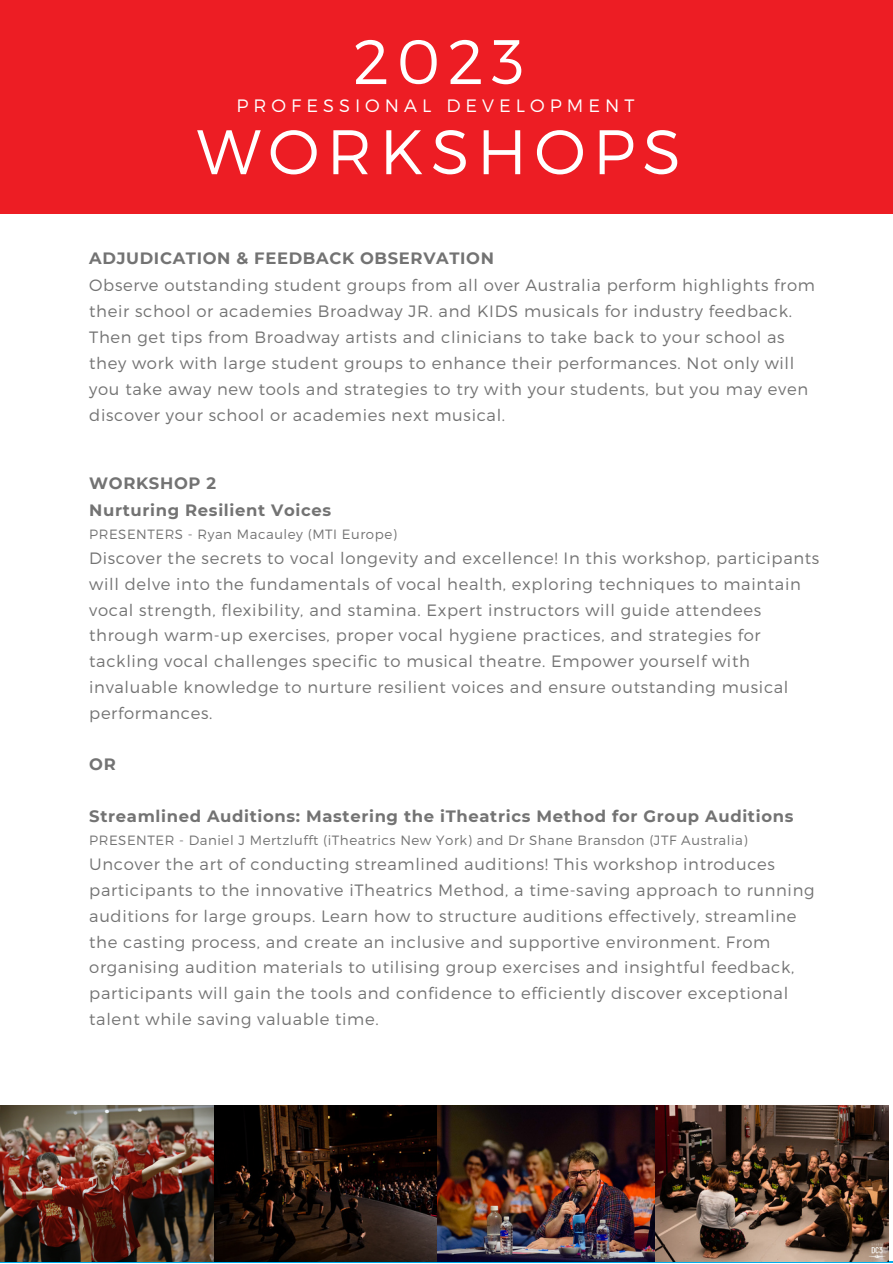
<style>
.page{position:relative;width:893px;height:1264px;background:#fff}
.page>*{position:absolute;margin:0;border:0;box-sizing:border-box;transform-origin:0 0}
.t1{font:300 62.7px "Montserrat";letter-spacing:.12em;color:#fff}
.t2{font:300 18px "Montserrat";letter-spacing:.28em;color:#fff}
.t3{font:300 16.35px/25.7px "Montserrat";letter-spacing:.04em;color:#737373}
.t4{font:700 16.35px "Montserrat";letter-spacing:.04em;color:#737373}
.t5{font:300 13.35px "Montserrat";letter-spacing:.04em;color:#737373}
</style>
<div class="page">
<hr style="left:0;top:1261px;width:892px;height:1px;background:#01aeef">
<div style="left:0;top:0;width:892px;height:214px;background:#ed1d24"></div>
<img style="left:0;top:1105px;width:655px;height:156px">
<img style="left:655px;top:1105px;width:233px;height:156px">
<p class="t1" style="left:353px;top:21px;width:173px">2023</p>
<p class="t2" style="left:236px;top:93px;width:399px">PROFESSIONAL DEVELOPMENT</p>
<p class="t1" style="left:197px;top:111px;width:485px">WORKSHOPS</p>
<p class="t4" style="left:89px;top:248px;width:406px">ADJUDICATION &amp; FEEDBACK OBSERVATION</p>
<p class="t3" style="left:89px;top:272px;width:727px">Observe outstanding student groups from all over Australia perform highlights from their school or academies Broadway JR. and KIDS musicals for industry feedback.<br>Then get tips from Broadway artists and clinicians to take back to your school as they work with large student groups to enhance their performances. Not only will you take away new tools and strategies to try with your students, but you may even discover your school or academies next musical.</p>
<p class="t4" style="left:89px;top:473px;width:128px">WORKSHOP 2</p>
<p class="t4" style="left:89px;top:500px;width:243px">Nurturing Resilient Voices</p>
<p class="t5" style="left:89px;top:525px;width:309px">PRESENTERS - Ryan Macauley (MTI Europe)</p>
<p class="t3" style="left:89px;top:545px;width:731px">Discover the secrets to vocal longevity and excellence! In this workshop, participants will delve into the fundamentals of vocal health, exploring techniques to maintain vocal strength, flexibility, and stamina. Expert instructors will guide attendees through warm-up exercises, proper vocal hygiene practices, and strategies for tackling vocal challenges specific to musical theatre. Empower yourself with invaluable knowledge to nurture resilient voices and ensure outstanding musical performances.</p>
<p class="t4" style="left:89px;top:754px;width:28px">OR</p>
<p class="t4" style="left:89px;top:806px;width:705px">Streamlined Auditions: Mastering the iTheatrics Method for Group Auditions</p>
<p class="t5" style="left:89px;top:831px;width:660px">PRESENTER - Daniel J Mertzlufft (iTheatrics New York) and Dr Shane Bransdon (JTF Australia)</p>
<p class="t3" style="left:89px;top:851px;width:726px">Uncover the art of conducting streamlined auditions! This workshop introduces participants to the innovative iTheatrics Method, a time-saving approach to running auditions for large groups. Learn how to structure auditions effectively, streamline the casting process, and create an inclusive and supportive environment. From organising audition materials to utilising group exercises and insightful feedback, participants will gain the tools and confidence to efficiently discover exceptional talent while saving valuable time.</p>
</div>
